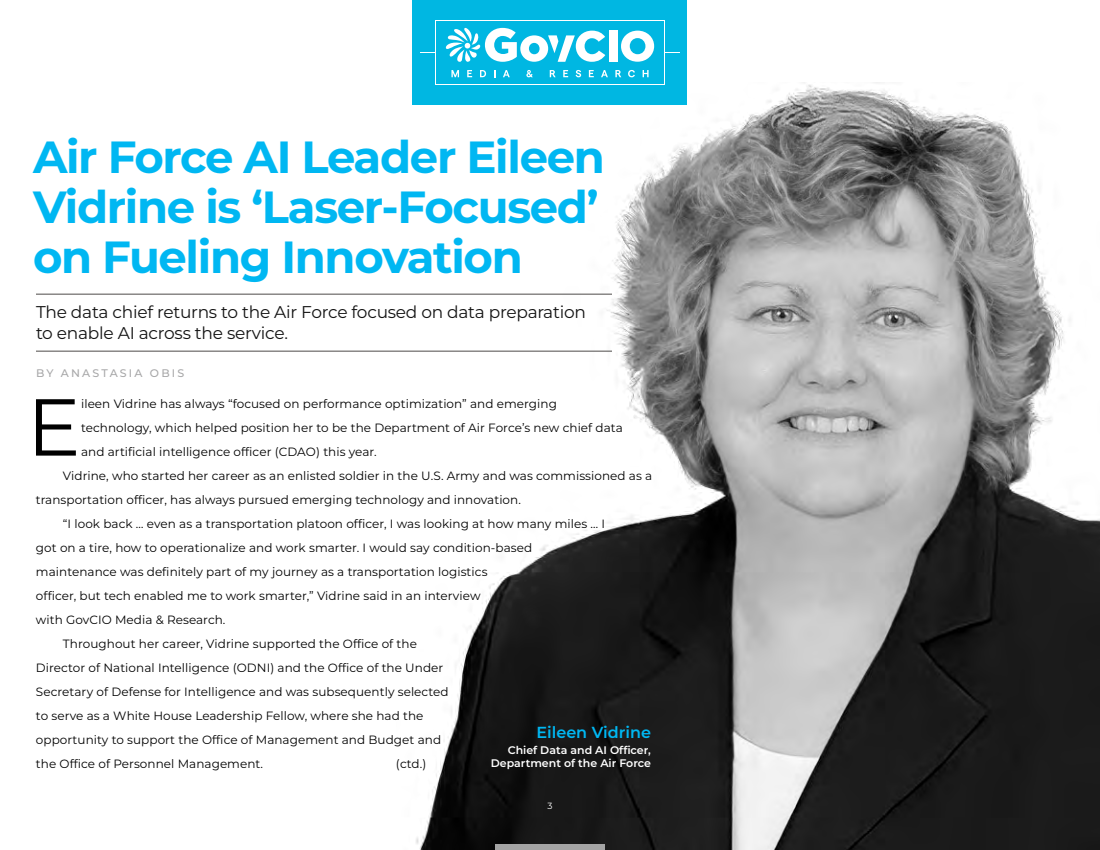
<style>
.page{position:relative;width:1100px;height:850px;background:#fff}
.page>*{position:absolute;margin:0;border:0;box-sizing:border-box;transform-origin:0 0}
.t1{font:80.6px "Montserrat";color:#000}
.t2{font:700 45px/50px "Montserrat";letter-spacing:-.03em;color:#00b7f2}
.t3{font:17px/21px "Montserrat";letter-spacing:-.015em;color:#131313}
.t4{font:600 16px "Montserrat";color:#00b7f2}
.t5{font:12px "Montserrat";letter-spacing:.005em;color:#000}
.t6{font:600 11px/13px "Montserrat";color:#fff;text-align:right}
.t7{font:500 11px "Montserrat";letter-spacing:.2em;color:#a7a7a8}
.t8{font:9px "Montserrat";color:#fff}
</style>
<div class="page">
<div style="left:412px;top:0;width:276px;height:105px;background:#00b7e2"></div>
<svg style="left:643px;top:70px;width:6px;height:7px"></svg>
<svg style="left:628px;top:70px;width:7px;height:7px"></svg>
<svg style="left:615px;top:70px;width:6px;height:7px"></svg>
<svg style="left:601px;top:70px;width:7px;height:7px"></svg>
<svg style="left:589px;top:70px;width:5px;height:7px"></svg>
<svg style="left:576px;top:70px;width:5px;height:7px"></svg>
<svg style="left:563px;top:70px;width:5px;height:7px"></svg>
<svg style="left:550px;top:70px;width:6px;height:7px"></svg>
<svg style="left:526px;top:70px;width:7px;height:7px"></svg>
<svg style="left:503px;top:70px;width:7px;height:7px"></svg>
<svg style="left:480px;top:70px;width:6px;height:7px"></svg>
<svg style="left:467px;top:70px;width:5px;height:7px"></svg>
<svg style="left:451px;top:70px;width:8px;height:7px"></svg>
<svg style="left:621px;top:31px;width:33px;height:31px"></svg>
<div style="left:609px;top:31px;width:9px;height:31px;background:#fff"></div>
<svg style="left:446px;top:27px;width:159px;height:35px"></svg>
<svg style="left:665px;top:52px;width:15px;height:1px"></svg>
<div style="left:435px;top:20px;width:230px;height:65px;border:1px solid #fff"></div>
<svg style="left:420px;top:52px;width:15px;height:1px"></svg>
<img style="left:396px;top:82px;width:704px;height:768px">
<hr style="left:36px;top:294px;width:576px;height:1px;background:#4d4b49">
<hr style="left:36px;top:351px;width:576px;height:1px;background:#4d4b49">
<div style="left:495px;top:844px;width:110px;height:6px;background:#a4a4a4"></div>
<h2 class="t2" style="left:33px;top:129px;width:573px">Air Force AI Leader Eileen<br>Vidrine is ‘Laser-Focused’ on Fueling Innovation</h2>
<h3 class="t3" style="left:36px;top:301px;width:551px">The data chief returns to the Air Force focused on data preparation to enable AI across the service.</h3>
<p class="t7" style="left:36px;top:365px;width:150px">BY ANASTASIA OBIS</p>
<h1 class="t1" style="left:27px;top:372px;width:55px">E</h1>
<p class="t5" style="left:81px;top:395px;width:477px">ileen Vidrine has always “focused on performance optimization” and emerging</p>
<p class="t5" style="left:81px;top:419px;width:543px">technology, which helped position her to be the Department of Air Force’s new chief data</p>
<p class="t5" style="left:81px;top:443px;width:297px">and artificial intelligence officer (CDAO) this year.</p>
<p class="t5" style="left:63px;top:467px;width:591px">Vidrine, who started her career as an enlisted soldier in the U.S. Army and was commissioned as a</p>
<p class="t5" style="left:36px;top:491px;width:486px">transportation officer, has always pursued emerging technology and innovation.</p>
<p class="t5" style="left:63px;top:515px;width:544px">“I look back … even as a transportation platoon officer, I was looking at how many miles … I</p>
<p class="t5" style="left:36px;top:539px;width:498px">got on a tire, how to operationalize and work smarter. I would say condition-based</p>
<p class="t5" style="left:36px;top:563px;width:453px">maintenance was definitely part of my journey as a transportation logistics</p>
<p class="t5" style="left:36px;top:587px;width:446px">officer, but tech enabled me to work smarter,” Vidrine said in an interview</p>
<p class="t5" style="left:36px;top:611px;width:191px">with GovCIO Media &amp; Research.</p>
<p class="t5" style="left:63px;top:635px;width:356px">Throughout her career, Vidrine supported the Office of the</p>
<p class="t5" style="left:36px;top:659px;width:409px">Director of National Intelligence (ODNI) and the Office of the Under</p>
<p class="t5" style="left:36px;top:683px;width:414px">Secretary of Defense for Intelligence and was subsequently selected</p>
<p class="t5" style="left:36px;top:707px;width:389px">to serve as a White House Leadership Fellow, where she had the</p>
<p class="t5" style="left:36px;top:731px;width:407px">opportunity to support the Office of Management and Budget and</p>
<p class="t5" style="left:36px;top:755px;width:229px">the Office of Personnel Management.</p>
<p class="t5" style="left:396px;top:755px;width:32px">(ctd.)</p>
<h3 class="t4" style="left:536px;top:721px;width:116px">Eileen Vidrine</h3>
<p class="t6" style="left:491px;top:744px;width:162px">Chief Data and AI Officer,<br>Department of the Air Force</p>
<p class="t8" style="left:547px;top:799px;width:7px">3</p>
</div>
